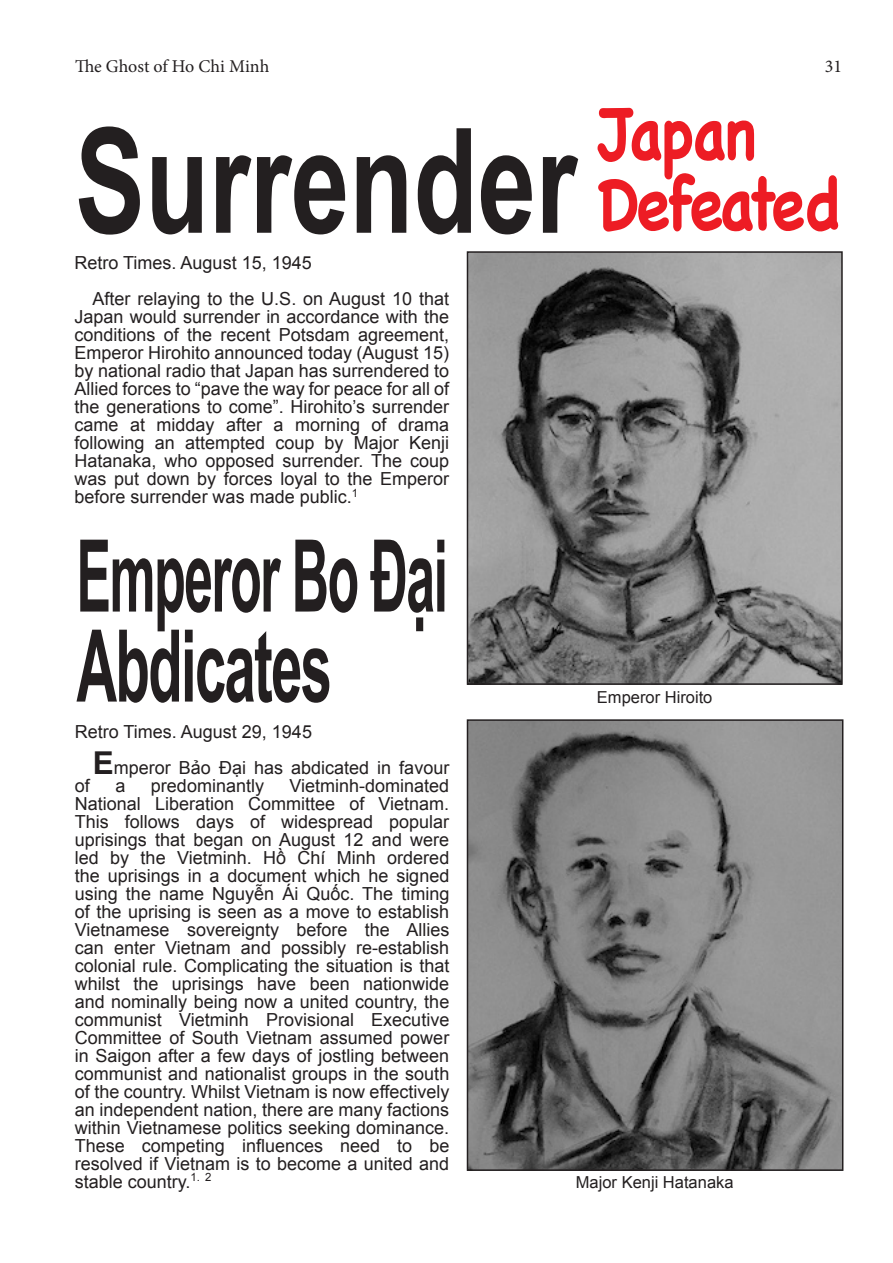
<style>
.page{position:relative;width:893px;height:1263px;background:#fff}
.page>*{position:absolute;margin:0;border:0;box-sizing:border-box;transform-origin:0 0}
.t1{font:700 145.95px "Arial";color:#231f20;scale:.72 1}
.t2{font:700 100.5px/90px "Arial";letter-spacing:-.03em;color:#231f20;scale:.52 1}
.t3{font:700 72.9px/70.5px "Chalkboard SE";letter-spacing:-.06em;color:#ed1c24;scale:.83 1}
.t4{font:18px/18px "Arial";color:#231f20}
.t5{font:18px "Minion Pro";color:#231f20}
.t6{font:16.5px "Arial";color:#231f20}
.s1{font-weight:700;font-size:31.5px}
</style>
<div class="page">
<img style="left:470px;top:254px;width:370px;height:428px">
<div style="left:467px;top:251px;width:376px;height:434px;border:2px solid #231f20"></div>
<img style="left:470px;top:722px;width:370px;height:446px">
<div style="left:467px;top:719px;width:376px;height:452px;border:2px solid #231f20"></div>
<p class="t5" style="left:75px;top:54px;width:196px">The Ghost of Ho Chi Minh</p>
<p class="t5" style="left:825px;top:54px;width:19px">31</p>
<h1 class="t1" style="left:75px;top:85px;width:698px">Surrender</h1>
<p class="t4" style="left:93px;top:245px;width:358px;line-height:36px;text-indent:-18px">Retro Times. August 15, 1945<br>After relaying to the U.S. on August 10 that</p>
<p class="t4" style="left:75px;top:308px;width:376px;text-align:justify">Japan would surrender in accordance with the conditions of the recent Potsdam agreement, Emperor Hirohito announced today (August 15) by national radio that Japan has surrendered to Allied forces to “pave the way for peace for all of the generations to come”. Hirohito’s surrender came at midday after a morning of drama following an attempted coup by Major Kenji Hatanaka, who opposed surrender. The coup was put down by forces loyal to the Emperor before surrender was made public.<sup>1</sup></p>
<h2 class="t2" style="left:76px;top:535px;width:716px">Emperor Bo Đại<br>Abdicates</h2>
<h3 class="t3" style="left:598px;top:98px;width:295px">Japan<br>Defeated</h3>
<p class="t6" style="left:597px;top:686px;width:117px">Emperor Hiroito</p>
<p class="t4" style="left:93px;top:713px;width:358px;line-height:36px;text-indent:-18px">Retro Times. August 29, 1945<br><span class="s1">E</span>mperor Bảo Đại has abdicated in favour</p>
<p class="t4" style="left:75px;top:776px;width:17px">of</p>
<p class="t4" style="left:115px;top:776px;width:12px">a</p>
<p class="t4" style="left:151px;top:776px;width:115px">predominantly</p>
<p class="t4" style="left:75px;top:776px;width:376px;text-align:justify;text-indent:215px">Vietminh-dominated National Liberation Committee of Vietnam.<br>This follows days of widespread popular uprisings that began on August 12 and were led by the Vietminh. Hồ Chí Minh ordered the uprisings in a document which he signed using the name Nguyễn Ái Quốc. The timing of the uprising is seen as a move to establish Vietnamese sovereignty before the Allies can enter Vietnam and possibly re-establish colonial rule. Complicating the situation is that whilst the uprisings have been nationwide and nominally being now a united country, the communist Vietminh Provisional Executive Committee of South Vietnam assumed power in Saigon after a few days of jostling between communist and nationalist groups in the south of the country. Whilst Vietnam is now effectively an independent nation, there are many factions within Vietnamese politics seeking dominance.<br>These competing influences need to be resolved if Vietnam is to become a united and stable country.<sup>1.</sup> <sup>2</sup></p>
<p class="t6" style="left:576px;top:1171px;width:159px">Major Kenji Hatanaka</p>
</div>
